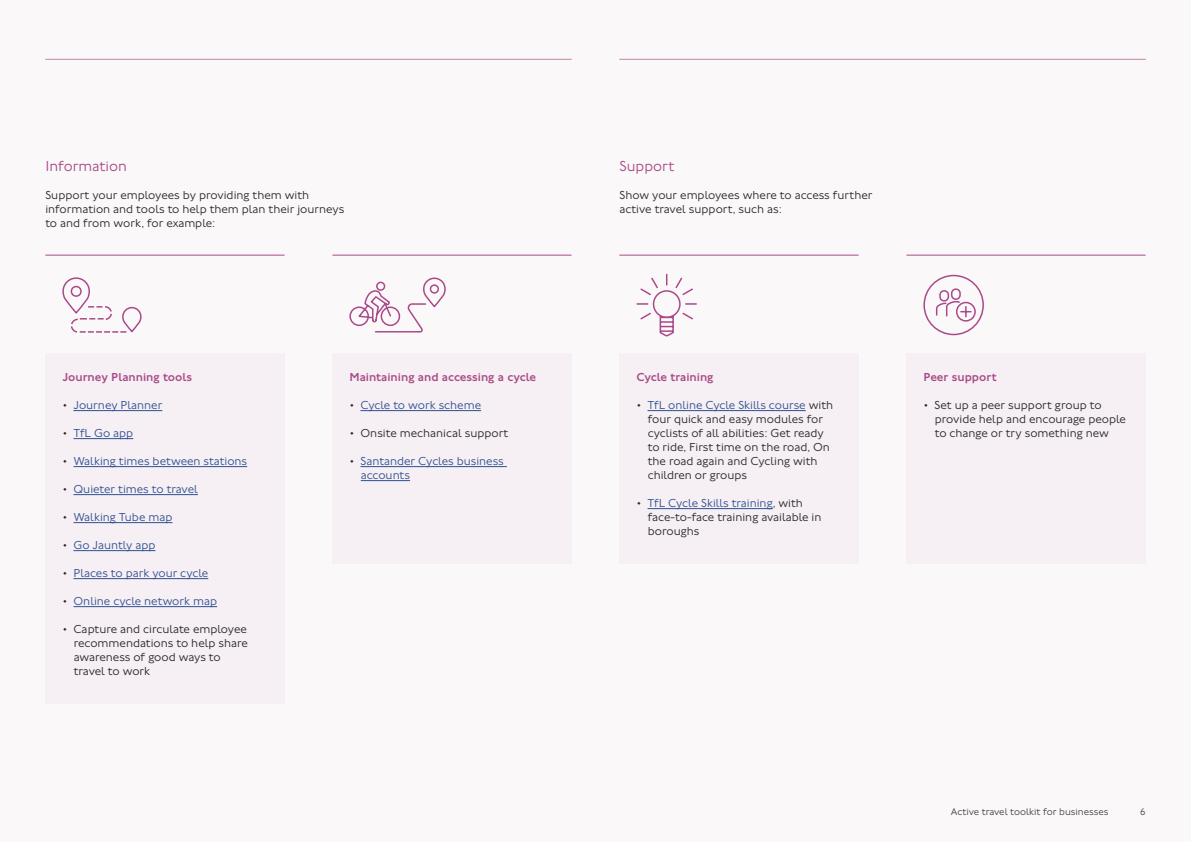
<style>
.page{position:relative;width:1191px;height:842px;background:#fbf8fa}
.page>*{position:absolute;margin:0;border:0;box-sizing:border-box;transform-origin:0 0}
.Body_Heading_15_18_L{font:300 15px "Johnston 100";color:#a94a88}
.Body_12_14__P{font:300 12px/14px "Johnston 100";color:#292829}
.t1{font:300 12px/14px "Johnston 100";color:#2e5193}
.BoxOut_Heading_12_14{font:500 12px "Johnston 100";color:#a94a88}
.t2{font:300 10px "Johnston 100";color:#414042}
.s1{color:#292829}
.s2{color:#2e5193}
</style>
<div class="page">
<div style="left:45px;top:353px;width:239px;height:350px;background:#f6eff3"></div>
<hr style="left:73px;top:410px;width:89px;height:1px;background:#2e5193">
<hr style="left:73px;top:438px;width:60px;height:1px;background:#2e5193">
<hr style="left:73px;top:466px;width:174px;height:1px;background:#2e5193">
<hr style="left:73px;top:494px;width:125px;height:1px;background:#2e5193">
<hr style="left:73px;top:522px;width:99px;height:1px;background:#2e5193">
<hr style="left:73px;top:550px;width:82px;height:1px;background:#2e5193">
<hr style="left:73px;top:578px;width:135px;height:1px;background:#2e5193">
<hr style="left:73px;top:606px;width:144px;height:1px;background:#2e5193">
<div style="left:332px;top:353px;width:239px;height:210px;background:#f6eff3"></div>
<hr style="left:360px;top:410px;width:121px;height:1px;background:#2e5193">
<hr style="left:360px;top:466px;width:147px;height:1px;background:#2e5193">
<hr style="left:361px;top:480px;width:49px;height:1px;background:#2e5193">
<div style="left:619px;top:353px;width:239px;height:210px;background:#f6eff3"></div>
<hr style="left:647px;top:410px;width:158px;height:1px;background:#2e5193">
<hr style="left:647px;top:508px;width:125px;height:1px;background:#2e5193">
<div style="left:906px;top:353px;width:239px;height:210px;background:#f6eff3"></div>
<hr style="left:45px;top:255px;width:239px;height:1px;background:#a94a88">
<hr style="left:906px;top:255px;width:239px;height:1px;background:#a94a88">
<hr style="left:619px;top:255px;width:239px;height:1px;background:#a94a88">
<hr style="left:332px;top:255px;width:239px;height:1px;background:#a94a88">
<hr style="left:45px;top:59px;width:526px;height:1px;background:#cc9cb9">
<hr style="left:619px;top:59px;width:526px;height:1px;background:#cc9cb9">
<svg style="left:62px;top:277px;width:80px;height:56px"></svg>
<svg style="left:349px;top:277px;width:97px;height:56px"></svg>
<div style="left:923px;top:275px;width:61px;height:60px;border:2px solid #a94a88;border-radius:50%"></div>
<svg style="left:935px;top:288px;width:41px;height:34px"></svg>
<svg style="left:636px;top:273px;width:61px;height:64px"></svg>
<h4 class="Body_Heading_15_18_L" style="left:45px;top:158px;width:83px">Information</h4>
<p class="Body_12_14__P" style="left:45px;top:189px;width:300px">Support your employees by providing them with information and tools to help them plan their journeys to and from work, for example:</p>
<h5 class="BoxOut_Heading_12_14" style="left:62px;top:371px;width:131px">Journey Planning tools</h5>
<p class="t1" style="left:62px;top:399px;width:101px"><span class="s1">•</span> Journey Planner</p>
<p class="t1" style="left:62px;top:427px;width:72px"><span class="s1">•</span> TfL Go app</p>
<p class="t1" style="left:62px;top:455px;width:186px"><span class="s1">•</span> Walking times between stations</p>
<p class="t1" style="left:62px;top:483px;width:137px"><span class="s1">•</span> Quieter times to travel</p>
<p class="t1" style="left:62px;top:511px;width:112px"><span class="s1">•</span> Walking Tube map</p>
<p class="t1" style="left:62px;top:539px;width:94px"><span class="s1">•</span> Go Jauntly app</p>
<p class="t1" style="left:62px;top:567px;width:147px"><span class="s1">•</span> Places to park your cycle</p>
<p class="t1" style="left:62px;top:595px;width:156px"><span class="s1">•</span> Online cycle network map</p>
<p class="Body_12_14__P" style="left:74px;top:623px;width:176px;text-indent:-11px">• Capture and circulate employee recommendations to help share awareness of good ways to travel to work</p>
<h5 class="BoxOut_Heading_12_14" style="left:349px;top:371px;width:188px">Maintaining and accessing a cycle</h5>
<p class="t1" style="left:349px;top:399px;width:133px"><span class="s1">•</span> Cycle to work scheme</p>
<p class="Body_12_14__P" style="left:349px;top:427px;width:160px">• Onsite mechanical support</p>
<p class="t1" style="left:361px;top:455px;width:145px;text-indent:-11px"><span class="s1">•</span> Santander Cycles business accounts</p>
<h4 class="Body_Heading_15_18_L" style="left:619px;top:158px;width:57px">Support</h4>
<p class="Body_12_14__P" style="left:619px;top:189px;width:254px">Show your employees where to access further active travel support, such as:</p>
<h5 class="BoxOut_Heading_12_14" style="left:636px;top:371px;width:79px">Cycle training</h5>
<p class="Body_12_14__P" style="left:648px;top:399px;width:187px;text-indent:-11px">• <span class="s2">TfL online Cycle Skills course</span> with four quick and easy modules for cyclists of all abilities: Get ready to ride, First time on the road, On the road again and Cycling with children or groups</p>
<p class="Body_12_14__P" style="left:648px;top:497px;width:175px;text-indent:-11px">• <span class="s2">TfL Cycle Skills training</span>, with face-to-face training available in boroughs</p>
<h5 class="BoxOut_Heading_12_14" style="left:923px;top:371px;width:75px">Peer support</h5>
<p class="Body_12_14__P" style="left:934px;top:399px;width:193px;text-indent:-11px">• Set up a peer support group to provide help and encourage people to change or try something new</p>
<p class="t2" style="left:950px;top:807px;width:159px">Active travel toolkit for businesses</p>
<p class="t2" style="left:1140px;top:807px;width:7px">6</p>
</div>
